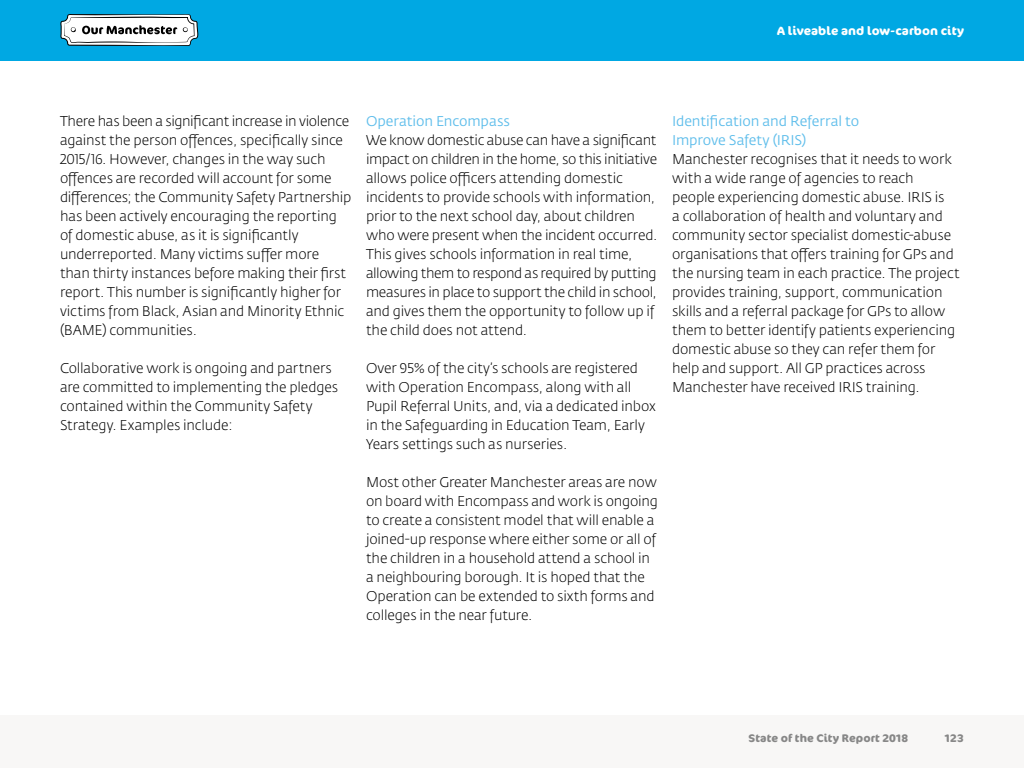
<style>
.page{position:relative;width:1024px;height:768px;background:#fff}
.page>*{position:absolute;margin:0;border:0;box-sizing:border-box;transform-origin:0 0}
.t1{font:300 14px/19px "Fedra Sans Std";letter-spacing:-.01em;color:#000}
.t2{font:14px/19px "Fedra Sans Std";letter-spacing:-.01em;color:#60beeb}
.t3{font:700 12px "Cocon";letter-spacing:.005em;color:#fff}
.t4{font:700 11px "Cocon";letter-spacing:.01em;color:#878787}
</style>
<div class="page">
<div style="left:0;top:0;width:1024px;height:60px;background:#00a8e3"></div>
<div style="left:0;top:715px;width:1024px;height:53px;background:#f8f7f6"></div>
<svg style="left:60px;top:14px;width:139px;height:32px;background:#bac4c8"></svg>
<p class="t3" style="left:777px;top:23px;width:188px">A liveable and low-carbon city</p>
<p class="t1" style="left:60px;top:112px;width:293px">There has been a significant increase in violence against the person offences, specifically since 2015/16. However, changes in the way such offences are recorded will account for some differences; the Community Safety Partnership has been actively encouraging the reporting of domestic abuse, as it is significantly underreported. Many victims suffer more than thirty instances before making their first report. This number is significantly higher for victims from Black, Asian and Minority Ethnic (BAME) communities.</p>
<p class="t1" style="left:60px;top:359px;width:280px">Collaborative work is ongoing and partners are committed to implementing the pledges contained within the Community Safety Strategy. Examples include:</p>
<p class="t2" style="left:366px;top:112px;width:145px">Operation Encompass</p>
<p class="t1" style="left:366px;top:131px;width:293px">We know domestic abuse can have a significant impact on children in the home, so this initiative allows police officers attending domestic incidents to provide schools with information, prior to the next school day, about children who were present when the incident occurred.<br>This gives schools information in real time, allowing them to respond as required by putting measures in place to support the child in school, and gives them the opportunity to follow up if the child does not attend.</p>
<p class="t1" style="left:366px;top:359px;width:291px">Over 95% of the city’s schools are registered with Operation Encompass, along with all Pupil Referral Units, and, via a dedicated inbox in the Safeguarding in Education Team, Early Years settings such as nurseries.</p>
<p class="t1" style="left:366px;top:473px;width:293px">Most other Greater Manchester areas are now on board with Encompass and work is ongoing to create a consistent model that will enable a joined-up response where either some or all of the children in a household attend a school in a neighbouring borough. It is hoped that the Operation can be extended to sixth forms and colleges in the near future.</p>
<p class="t2" style="left:672px;top:112px;width:189px">Identification and Referral to<br>Improve Safety (IRIS)</p>
<p class="t1" style="left:672px;top:150px;width:289px">Manchester recognises that it needs to work with a wide range of agencies to reach people experiencing domestic abuse. IRIS is<br>a collaboration of health and voluntary and community sector specialist domestic-abuse organisations that offers training for GPs and the nursing team in each practice. The project provides training, support, communication skills and a referral package for GPs to allow them to better identify patients experiencing domestic abuse so they can refer them for help and support. All GP practices across Manchester have received IRIS training.</p>
<p class="t4" style="left:749px;top:732px;width:161px">State of the City Report 2018</p>
<p class="t4" style="left:945px;top:732px;width:21px">123</p>
</div>
